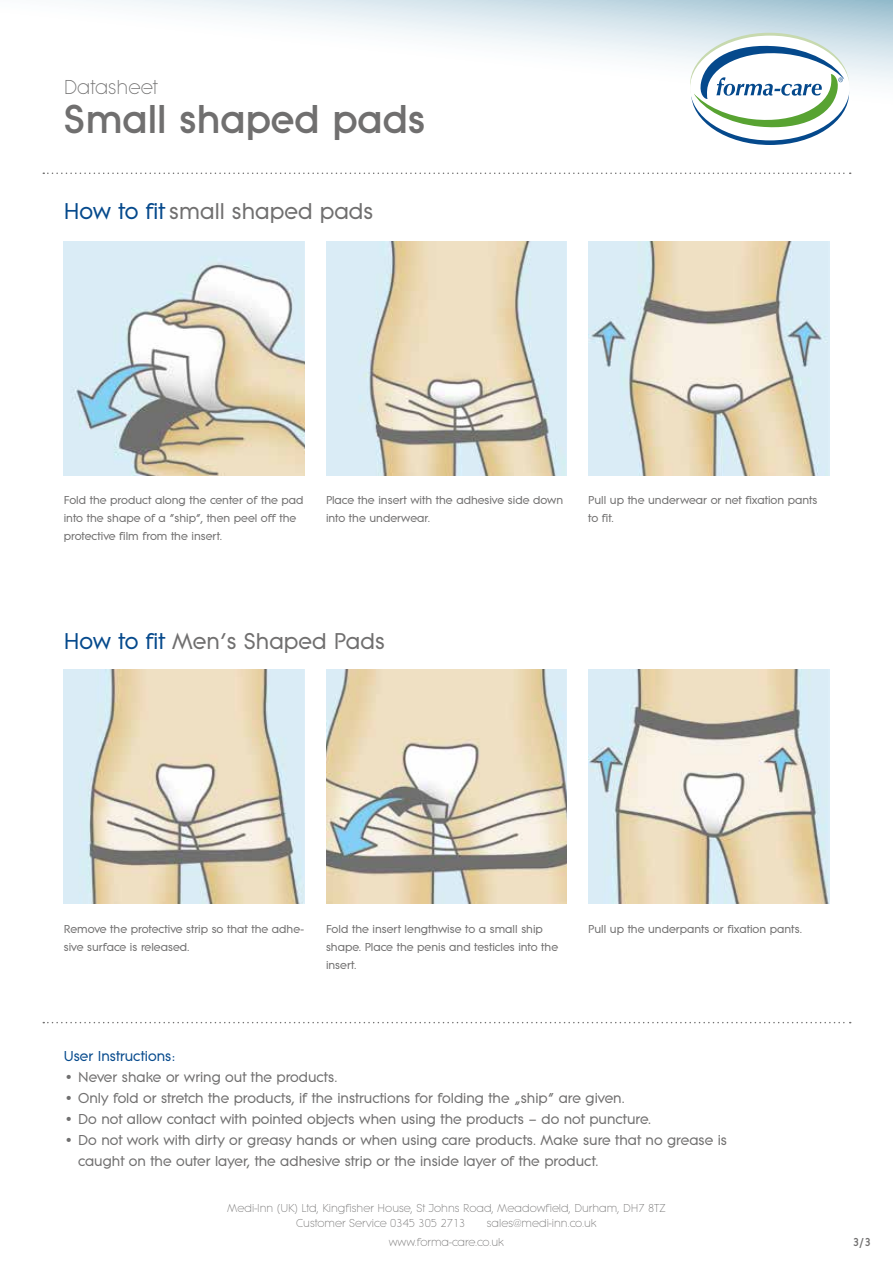
<style>
.page{position:relative;width:893px;height:1263px;background:#fff}
.page>*{position:absolute;margin:0;border:0;box-sizing:border-box;transform-origin:0 0}
.t1{font:42px "Litera Hea";color:#706f6f}
.t2{font:500 23.85px "Litera";color:#706f6f}
.t3{font:300 21px "Litera";color:#706f6f}
.t4{font:500 15px/21px "Litera";color:#706f6f}
.t5{font:500 15px "Litera";color:#05498c}
.t6{font:500 12px/18px "Litera";color:#706f6f}
.t7{font:300 12px/15px "Litera";color:#706f6f}
.t8{font:12px "Litera Hea";color:#706f6f}
.s1{color:#05498c}
</style>
<div class="page">
<svg style="left:86px;top:0;width:807px;height:145px"></svg>
<svg style="left:691px;top:40px;width:158px;height:105px"></svg>
<div style="left:690px;top:36px;width:160px;height:104px;background:#fff;border-radius:50%"></div>
<svg style="left:693px;top:43px;width:152px;height:87px"></svg>
<svg style="left:43px;top:173px;width:808px;height:1px"></svg>
<svg style="left:43px;top:1022px;width:808px;height:1px"></svg>
<img style="left:64px;top:241px;width:241px;height:234px">
<img style="left:64px;top:670px;width:241px;height:234px">
<img style="left:326px;top:241px;width:241px;height:234px">
<img style="left:326px;top:670px;width:241px;height:234px">
<img style="left:588px;top:241px;width:241px;height:234px">
<img style="left:588px;top:670px;width:241px;height:234px">
<h3 class="t3" style="left:64px;top:76px;width:95px">Datasheet</h3>
<h1 class="t1" style="left:64px;top:95px;width:363px">Small shaped pads</h1>
<h2 class="t2" style="left:64px;top:198px;width:311px"><span class="s1">How to fit</span> small shaped pads</h2>
<p class="t6" style="left:64px;top:491px;width:241px">Fold the product along the center of the pad into the shape of a “ship”, then peel off the protective film from the insert.</p>
<p class="t6" style="left:326px;top:491px;width:239px">Place the insert with the adhesive side down into the underwear.</p>
<p class="t6" style="left:588px;top:491px;width:231px">Pull up the underwear or net fixation pants to fit.</p>
<h2 class="t2" style="left:64px;top:628px;width:323px"><span class="s1">How to fit</span> Men‘s Shaped Pads</h2>
<p class="t6" style="left:64px;top:920px;width:241px">Remove the protective strip so that the adhe&shy;sive surface is released.</p>
<p class="t6" style="left:326px;top:920px;width:234px">Fold the insert lengthwise to a small ship shape. Place the penis and testicles into the insert.</p>
<p class="t6" style="left:588px;top:920px;width:215px">Pull up the underpants or fixation pants.</p>
<p class="t5" style="left:64px;top:1048px;width:113px">User Instructions:</p>
<p class="t4" style="left:64px;top:1067px;width:275px">• Never shake or wring out the products.</p>
<p class="t4" style="left:64px;top:1088px;width:562px">• Only fold or stretch the products, if the instructions for folding the „ship“ are given.</p>
<p class="t4" style="left:64px;top:1109px;width:589px">• Do not allow contact with pointed objects when using the products – do not puncture.</p>
<p class="t4" style="left:78px;top:1130px;width:650px;text-indent:-15px">• Do not work with dirty or greasy hands or when using care products. Make sure that no grease is caught on the outer layer, the adhesive strip or the inside layer of the product.</p>
<p class="t7" style="left:296px;top:1201px;width:371px;text-indent:-69px">Medi-Inn (UK) Ltd, Kingfisher House, St Johns Road, Meadowfield, Durham, DH7 8TZ<br>Customer Service 0345 305 2713</p>
<p class="t7" style="left:350px;top:1216px;width:6px">s</p>
<p class="t7" style="left:418px;top:1216px;width:48px">680 0575</p>
<p class="t7" style="left:389px;top:1214px;width:209px;line-height:19.2px;text-indent:98px">sales@medi-inn.co.uk www.forma-care.co.uk</p>
<p class="t8" style="left:853px;top:1236px;width:20px">3/3</p>
</div>
